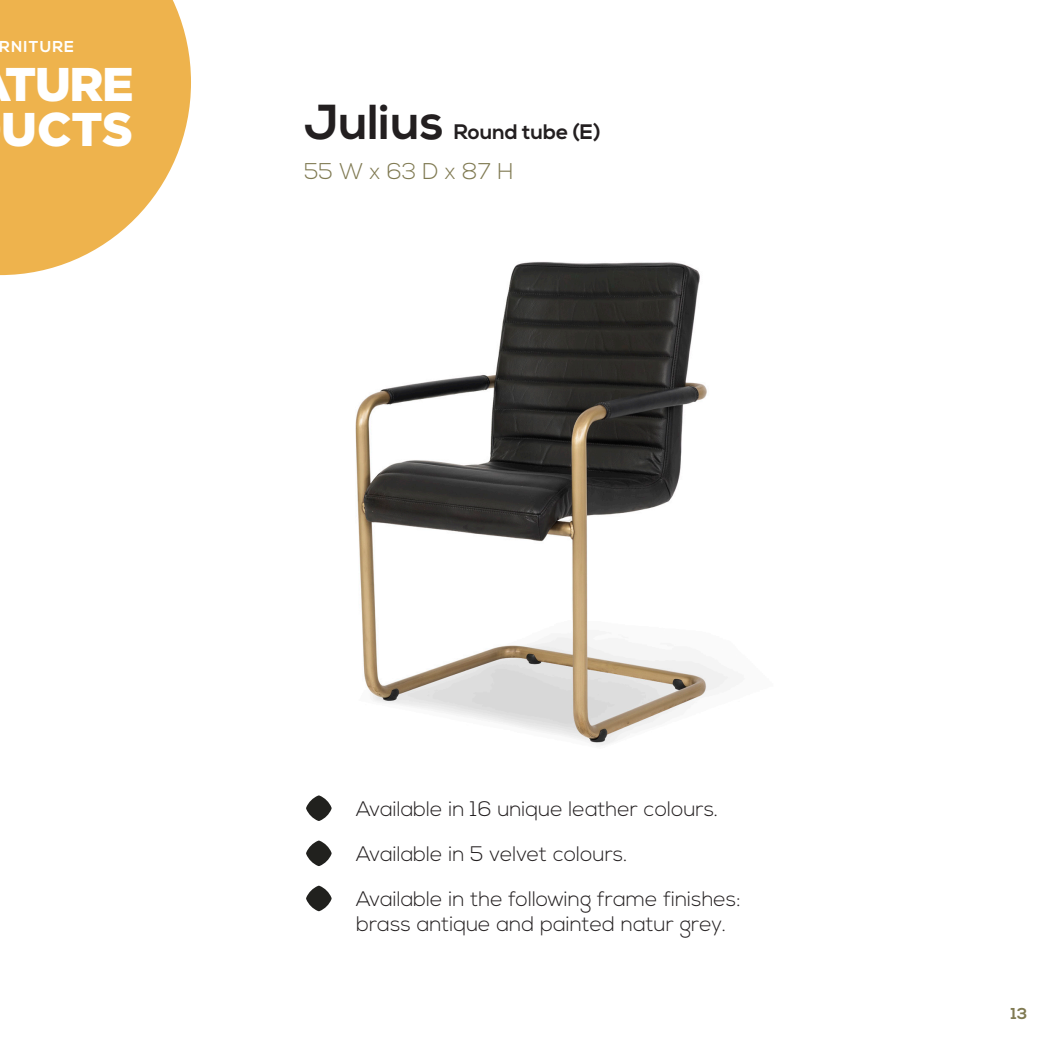
<style>
.page{position:relative;width:1042px;height:1042px;background:#fff}
.page>*{position:absolute;margin:0;border:0;box-sizing:border-box;transform-origin:0 0}
.t1{font:700 49px "Nexa";color:#231f20}
.t2{font:900 47.25px/45.5px "Gotham";letter-spacing:-.02em;color:#fff}
.prijzen_supkopje{font:300 22.75px "Nexa";color:#807a52}
.t3{font:300 21px "Nexa";color:#231f20}
.t4{font:700 21px "Nexa";color:#231f20}
.t5{font:700 15.75px "Nexa";letter-spacing:.06em;color:#fff}
.t6{font:700 15.75px "Nexa";color:#807a52}
</style>
<div class="page">
<svg style="left:0;top:0;width:191px;height:275px;fill:#eeb34d"></svg>
<svg style="left:306px;top:795px;width:26px;height:26px"></svg>
<svg style="left:306px;top:840px;width:26px;height:26px"></svg>
<svg style="left:306px;top:886px;width:26px;height:25px"></svg>
<img style="left:355px;top:261px;width:375px;height:485px">
<p class="t5" style="left:0;top:37px;width:76px">RNITURE</p>
<h2 class="t2" style="left:1px;top:60px;width:134px">TURE<br>UCTS</h2>
<p class="t1" style="left:304px;top:94px;width:141px">Julius</p>
<p class="t4" style="left:454px;top:120px;width:148px">Round tube (E)</p>
<p class="prijzen_supkopje" style="left:304px;top:158px;width:211px">55 W x 63 D x 87 H</p>
<p class="t3" style="left:356px;top:796px;width:364px">Available in 16 unique leather colours.</p>
<p class="t3" style="left:356px;top:841px;width:273px">Available in 5 velvet colours.</p>
<p class="t3" style="left:356px;top:887px;width:386px">Available in the following frame finishes:</p>
<p class="t3" style="left:356px;top:912px;width:372px">brass antique and painted natur grey.</p>
<p class="t6" style="left:1011px;top:1004px;width:18px">13</p>
</div>
